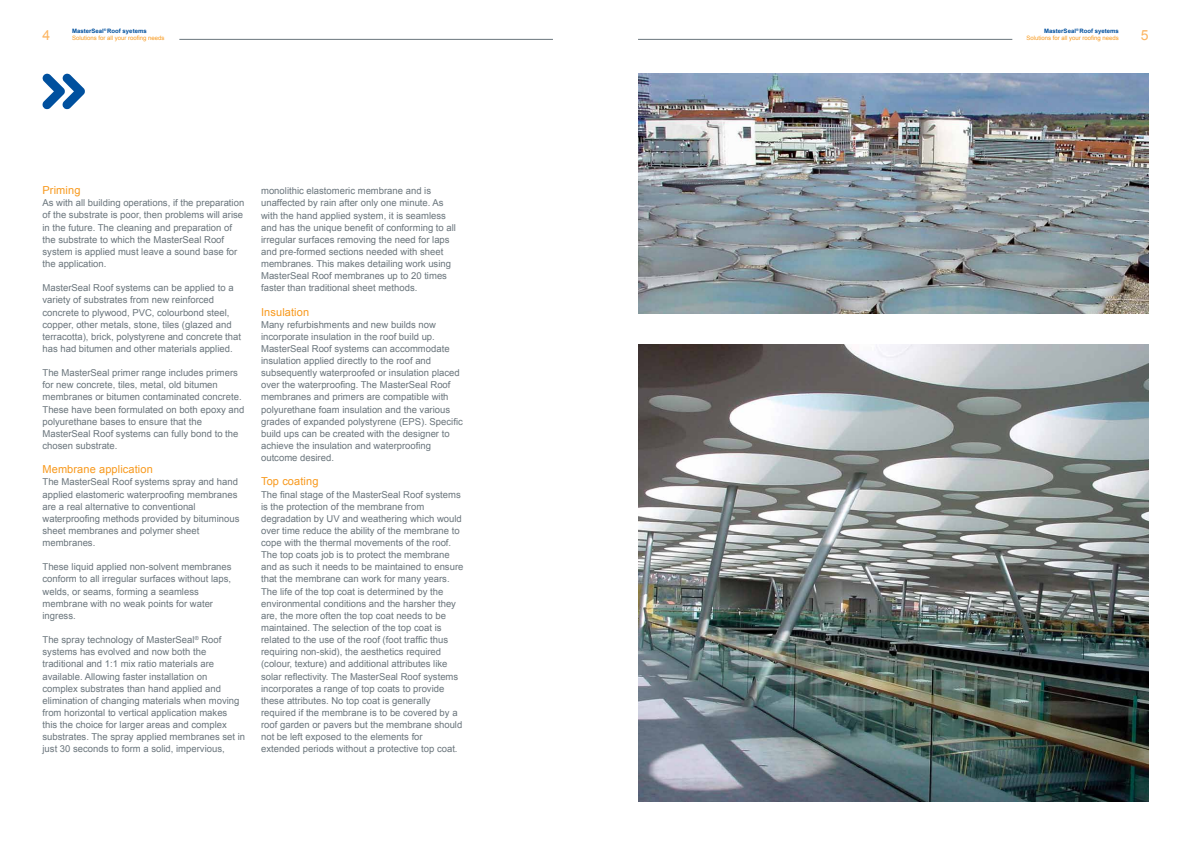
<style>
.page{position:relative;width:1191px;height:842px;background:#fff}
.page>*{position:absolute;margin:0;border:0;box-sizing:border-box;transform-origin:0 0}
.t1{font:14px "Arial";color:#fcb562}
.t2{font:11px "Arial";letter-spacing:.01em;color:#f8991d}
.t3{font:9.5px/12.1px "Arial";color:#6a757c}
.t4{font:6px/7px "Arial";color:#f8991d;text-align:right}
.s1{font-weight:700;color:#00509e}
</style>
<div class="page">
<hr style="left:179px;top:39px;width:374px;height:1px;background:#6a757c">
<hr style="left:638px;top:39px;width:374px;height:1px;background:#6a757c">
<svg style="left:42px;top:74px;width:43px;height:35px"></svg>
<img style="left:638px;top:344px;width:510px;height:457px">
<img style="left:638px;top:74px;width:510px;height:239px">
<p class="t4" style="left:72px;top:27px;width:94px;text-align:left"><span class="s1">MasterSeal</span><sup>®</sup> <span class="s1">Roof syetems<br></span>Solutions for all your roofing needs</p>
<p class="t4" style="left:1026px;top:27px;width:94px"><span class="s1">MasterSeal</span><sup>®</sup> <span class="s1">Roof syetems<br></span>Solutions for all your roofing needs</p>
<h1 class="t1" style="left:43px;top:26px;width:9px">4</h1>
<h1 class="t1" style="left:1140px;top:26px;width:9px">5</h1>
<p class="t2" style="left:43px;top:183px;width:39px">Priming</p>
<p class="t3" style="left:43px;top:197px;width:203px">As with all building operations, if the preparation of the substrate is poor, then problems will arise in the future. The cleaning and preparation of the substrate to which the MasterSeal Roof system is applied must leave a sound base for the application.</p>
<p class="t3" style="left:43px;top:282px;width:200px">MasterSeal Roof systems can be applied to a variety of substrates from new reinforced concrete to plywood, PVC, colourbond steel, copper, other metals, stone, tiles (glazed and terracotta), brick, polystyrene and concrete that has had bitumen and other materials applied.</p>
<p class="t3" style="left:43px;top:367px;width:203px">The MasterSeal primer range includes primers for new concrete, tiles, metal, old bitumen membranes or bitumen contaminated concrete.<br>These have been formulated on both epoxy and polyurethane bases to ensure that the MasterSeal Roof systems can fully bond to the chosen substrate.</p>
<p class="t2" style="left:43px;top:462px;width:112px">Membrane application</p>
<p class="t3" style="left:43px;top:476px;width:198px">The MasterSeal Roof systems spray and hand applied elastomeric waterproofing membranes are a real alternative to conventional waterproofing methods provided by bituminous sheet membranes and polymer sheet membranes.</p>
<p class="t3" style="left:43px;top:561px;width:191px">These liquid applied non-solvent membranes conform to all irregular surfaces without laps, welds, or seams, forming a seamless membrane with no weak points for water ingress.</p>
<p class="t3" style="left:43px;top:634px;width:204px">The spray technology of MasterSeal<sup>®</sup> Roof systems has evolved and now both the traditional and 1:1 mix ratio materials are available. Allowing faster installation on<br>complex substrates than hand applied and elimination of changing materials when moving from horizontal to vertical application makes<br>this the choice for larger areas and complex substrates. The spray applied membranes set in just 30 seconds to form a solid, impervious,</p>
<p class="t3" style="left:261px;top:185px;width:196px">monolithic elastomeric membrane and is unaffected by rain after only one minute. As with the hand applied system, it is seamless and has the unique benefit of conforming to all irregular surfaces removing the need for laps and pre-formed sections needed with sheet membranes. This makes detailing work using MasterSeal Roof membranes up to 20 times faster than traditional sheet methods.</p>
<p class="t2" style="left:261px;top:304px;width:50px">Insulation</p>
<p class="t3" style="left:261px;top:318px;width:203px">Many refurbishments and new builds now incorporate insulation in the roof build up.<br>MasterSeal Roof systems can accommodate insulation applied directly to the roof and subsequently waterproofed or insulation placed over the waterproofing. The MasterSeal Roof membranes and primers are compatible with polyurethane foam insulation and the various grades of expanded polystyrene (EPS). Specific build ups can be created with the designer to achieve the insulation and waterproofing outcome desired.</p>
<p class="t2" style="left:261px;top:474px;width:59px">Top coating</p>
<p class="t3" style="left:261px;top:488px;width:204px">The final stage of the MasterSeal Roof systems is the protection of the membrane from degradation by UV and weathering which would over time reduce the ability of the membrane to cope with the thermal movements of the roof.<br>The top coats job is to protect the membrane and as such it needs to be maintained to ensure that the membrane can work for many years.<br>The life of the top coat is determined by the environmental conditions and the harsher they are, the more often the top coat needs to be maintained. The selection of the top coat is related to the use of the roof (foot traffic thus requiring non-skid), the aesthetics required (colour, texture) and additional attributes like solar reflectivity. The MasterSeal Roof systems incorporates a range of top coats to provide these attributes. No top coat is generally required if the membrane is to be covered by a roof garden or pavers but the membrane should not be left exposed to the elements for extended periods without a protective top coat.</p>
</div>
